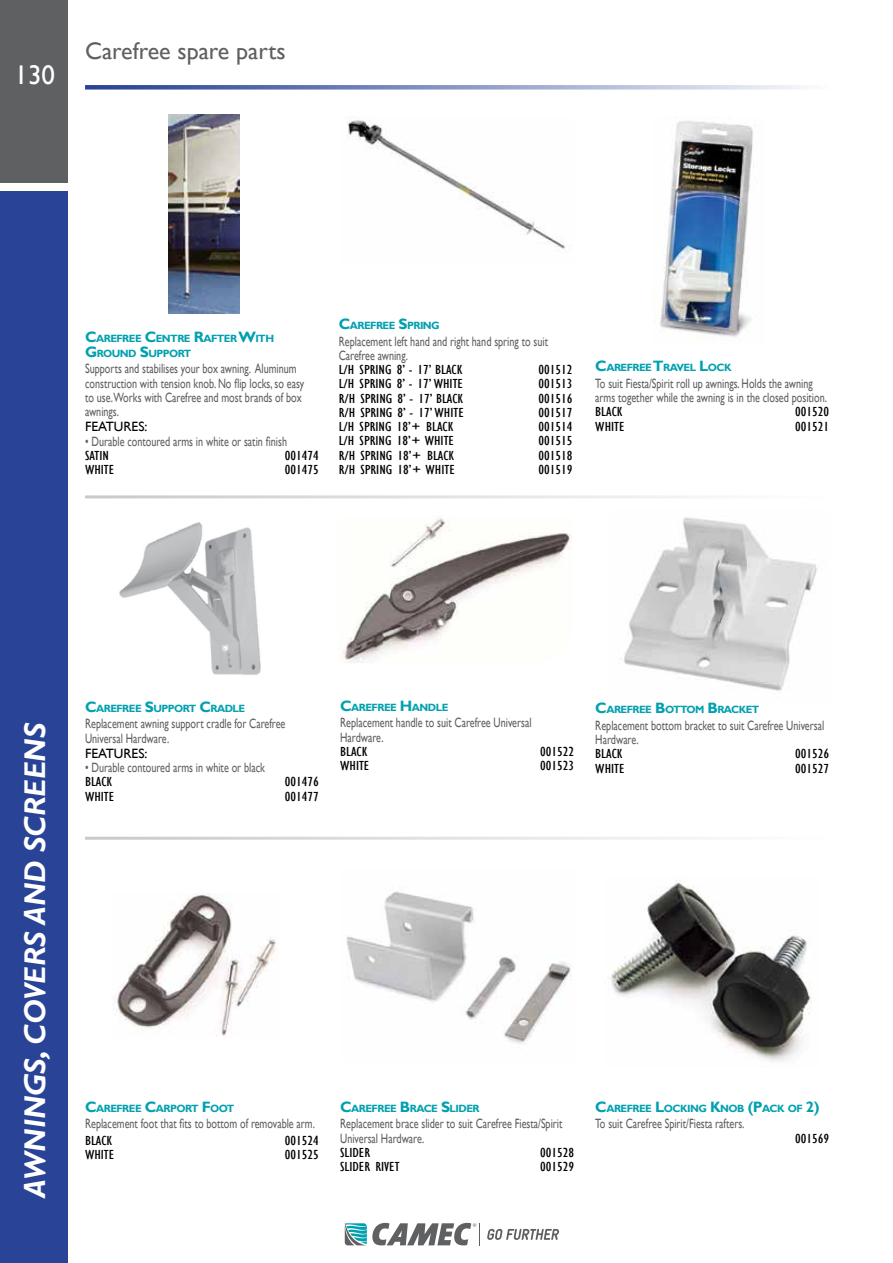
<style>
.page{position:relative;width:893px;height:1263px;background:#fff}
.page>*{position:absolute;margin:0;border:0;box-sizing:border-box;transform-origin:0 0}
.t1{font:italic 700 30px "Gill Sans";color:#fff}
.t2{font:27px "Gill Sans";color:#fff}
.t3{font:24px "Gill Sans";color:#5f6062}
.t4{font:13.5px/14.2px "Gill Sans";color:#5f6062;scale:.75 1}
.t5{font:condensed 13.5px "Gill Sans";color:#000;scale:1.15 1}
.t6{font:13.5px "Gill Sans";color:#000}
.t7{font:700 10.5px/15px "Gill Sans";letter-spacing:-.05em;color:#00a0af}
.s1{font-size:15px}
</style>
<div class="page">
<div style="left:0;top:0;width:68px;height:183px;background:#5f6062"></div>
<div style="left:0;top:191px;width:68px;height:1072px;background:#294496"></div>
<svg style="left:487px;top:1229px;width:72px;height:11px"></svg>
<svg style="left:345px;top:1223px;width:135px;height:22px"></svg>
<svg style="left:85px;top:85px;width:718px;height:5px;background:#94a1ca"></svg>
<img style="left:168px;top:115px;width:72px;height:198px">
<hr style="left:85px;top:495px;width:744px;height:3px;background:#c7c9cb">
<img style="left:119px;top:522px;width:142px;height:153px">
<hr style="left:85px;top:837px;width:744px;height:3px;background:#c7c9cb">
<img style="left:347px;top:120px;width:219px;height:131px">
<img style="left:654px;top:121px;width:100px;height:220px">
<img style="left:342px;top:516px;width:230px;height:147px">
<img style="left:115px;top:894px;width:161px;height:142px">
<img style="left:624px;top:517px;width:193px;height:174px">
<img style="left:346px;top:891px;width:226px;height:153px">
<img style="left:611px;top:880px;width:201px;height:182px">
<h2 class="t2" style="left:15px;top:59px;width:42px">130</h2>
<h3 class="t3" style="left:85px;top:37px;width:202px">Carefree spare parts</h3>
<p class="t7" style="left:85px;top:331px;width:189px"><span class="s1">C</span>AREFREE <span class="s1">C</span>ENTRE <span class="s1">R</span>AFTER <span class="s1">W</span>ITH<br><span class="s1">G</span> ROUND <span class="s1">S</span>UPPORT</p>
<p class="t4" style="left:85px;top:362px;width:294px">Supports and stabilises your box awning. Aluminum construction with tension knob. No flip locks, so easy to use.Works with Carefree and most brands of box awnings.</p>
<p class="t6" style="left:85px;top:419px;width:64px">FEATURES:</p>
<p class="t4" style="left:85px;top:434px;width:271px">• Durable contoured arms in white or satin finish</p>
<p class="t5" style="left:85px;top:447px;width:22px">SATIN</p>
<p class="t5" style="left:285px;top:447px;width:31px">001474</p>
<p class="t5" style="left:85px;top:462px;width:27px">WHITE</p>
<p class="t5" style="left:285px;top:462px;width:31px">001475</p>
<p class="t7" style="left:339px;top:319px;width:103px"><span class="s1">C</span>AREFREE <span class="s1">S</span>PRING</p>
<p class="t4" style="left:339px;top:334px;width:281px">Replacement left hand and right hand spring to suit<br>Carefree awning.</p>
<p class="t5" style="left:339px;top:362px;width:109px">L/H SPRING 8’ - 17’ BLACK</p>
<p class="t5" style="left:539px;top:362px;width:31px">001512</p>
<p class="t5" style="left:339px;top:376px;width:110px">L/H SPRING 8’ - 17’ WHITE</p>
<p class="t5" style="left:539px;top:376px;width:31px">001513</p>
<p class="t5" style="left:339px;top:390px;width:110px">R/H SPRING 8’ - 17’ BLACK</p>
<p class="t5" style="left:539px;top:390px;width:31px">001516</p>
<p class="t5" style="left:339px;top:405px;width:110px">R/H SPRING 8’ - 17’ WHITE</p>
<p class="t5" style="left:539px;top:405px;width:31px">001517</p>
<p class="t5" style="left:339px;top:419px;width:101px">L/H SPRING 18’+ BLACK</p>
<p class="t5" style="left:539px;top:419px;width:31px">001514</p>
<p class="t5" style="left:339px;top:433px;width:102px">L/H SPRING 18’+ WHITE</p>
<p class="t5" style="left:539px;top:433px;width:31px">001515</p>
<p class="t5" style="left:339px;top:447px;width:102px">R/H SPRING 18’+ BLACK</p>
<p class="t5" style="left:539px;top:447px;width:31px">001518</p>
<p class="t5" style="left:339px;top:462px;width:103px">R/H SPRING 18’+ WHITE</p>
<p class="t5" style="left:539px;top:462px;width:31px">001519</p>
<p class="t7" style="left:595px;top:361px;width:138px"><span class="s1">C</span>AREFREE<span class="s1">T</span>RAVEL <span class="s1">L</span>OCK</p>
<p class="t4" style="left:595px;top:376px;width:310px">To suit Fiesta/Spirit roll up awnings. Holds the awning arms together while the awning is in the closed position.</p>
<p class="t5" style="left:595px;top:404px;width:25px">BLACK</p>
<p class="t5" style="left:795px;top:404px;width:31px">001520</p>
<p class="t5" style="left:595px;top:418px;width:27px">WHITE</p>
<p class="t5" style="left:795px;top:418px;width:31px">001521</p>
<h1 class="t1" style="left:18px;top:1198px;width:477px;rotate:-90deg">AWNINGS, COVERS AND SCREENS</h1>
<p class="t7" style="left:85px;top:701px;width:162px"><span class="s1">C</span>AREFREE <span class="s1">S</span>UPPORT <span class="s1">C</span>RADLE</p>
<p class="t4" style="left:85px;top:717px;width:269px">Replacement awning support cradle for Carefree<br>Universal Hardware.</p>
<p class="t6" style="left:85px;top:745px;width:64px">FEATURES:</p>
<p class="t4" style="left:85px;top:760px;width:241px">• Durable contoured arms in white or black</p>
<p class="t5" style="left:85px;top:774px;width:25px">BLACK</p>
<p class="t5" style="left:285px;top:774px;width:31px">001476</p>
<p class="t5" style="left:85px;top:788px;width:27px">WHITE</p>
<p class="t5" style="left:285px;top:788px;width:31px">001477</p>
<p class="t7" style="left:340px;top:700px;width:110px"><span class="s1">C</span>AREFREE <span class="s1">H</span>ANDLE</p>
<p class="t4" style="left:340px;top:716px;width:257px">Replacement handle to suit Carefree Universal<br>Hardware.</p>
<p class="t5" style="left:340px;top:744px;width:25px">BLACK</p>
<p class="t5" style="left:540px;top:744px;width:31px">001522</p>
<p class="t5" style="left:340px;top:758px;width:27px">WHITE</p>
<p class="t5" style="left:540px;top:758px;width:31px">001523</p>
<p class="t7" style="left:595px;top:703px;width:166px"><span class="s1">C</span>AREFREE <span class="s1">B</span>OTTOM <span class="s1">B</span>RACKET</p>
<p class="t4" style="left:595px;top:718px;width:307px">Replacement bottom bracket to suit Carefree Universal<br>Hardware.</p>
<p class="t5" style="left:595px;top:746px;width:25px">BLACK</p>
<p class="t5" style="left:795px;top:746px;width:31px">001526</p>
<p class="t5" style="left:595px;top:760px;width:27px">WHITE</p>
<p class="t5" style="left:795px;top:760px;width:31px">001527</p>
<p class="t7" style="left:85px;top:1101px;width:151px"><span class="s1">C</span>AREFREE <span class="s1">C</span>ARPORT <span class="s1">F</span> OOT</p>
<p class="t4" style="left:85px;top:1117px;width:308px">Replacement foot that fits to bottom of removable arm.</p>
<p class="t5" style="left:85px;top:1132px;width:25px">BLACK</p>
<p class="t5" style="left:285px;top:1132px;width:31px">001524</p>
<p class="t5" style="left:85px;top:1146px;width:27px">WHITE</p>
<p class="t5" style="left:285px;top:1146px;width:31px">001525</p>
<p class="t7" style="left:340px;top:1101px;width:141px"><span class="s1">C</span>AREFREE <span class="s1">B</span>RACE <span class="s1">S</span>LIDER</p>
<p class="t4" style="left:340px;top:1117px;width:298px">Replacement brace slider to suit Carefree Fiesta/Spirit<br>Universal Hardware.</p>
<p class="t5" style="left:340px;top:1144px;width:28px">SLIDER</p>
<p class="t5" style="left:540px;top:1144px;width:31px">001528</p>
<p class="t5" style="left:340px;top:1159px;width:53px">SLIDER RIVET</p>
<p class="t5" style="left:540px;top:1159px;width:31px">001529</p>
<p class="t7" style="left:595px;top:1101px;width:226px"><span class="s1">C</span>AREFREE <span class="s1">L</span>OCKING <span class="s1">K</span>NOB <span class="s1">(P</span>ACK OF <span class="s1">2)</span></p>
<p class="t4" style="left:595px;top:1117px;width:200px">To suit Carefree Spirit/Fiesta rafters.</p>
<p class="t5" style="left:795px;top:1130px;width:31px">001569</p>
</div>
